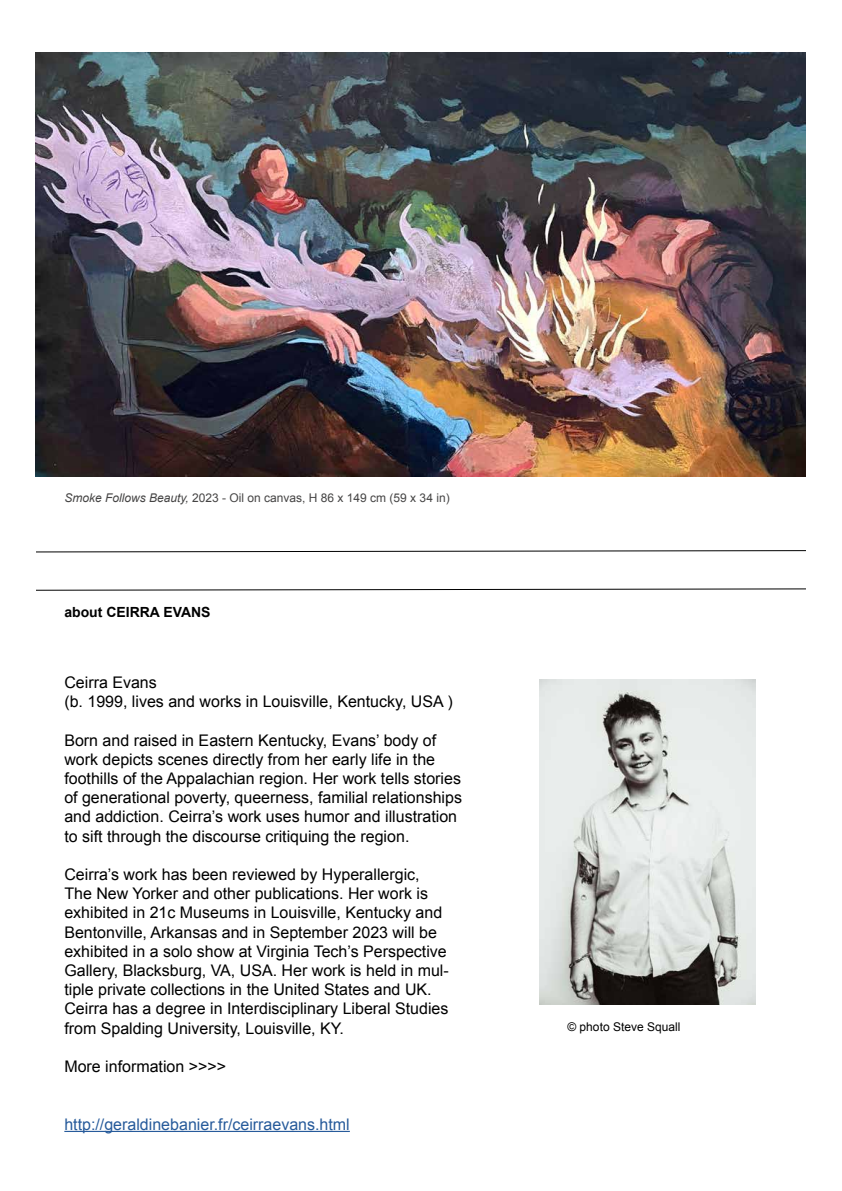
<style>
.page{position:relative;width:842px;height:1191px;background:#fff}
.page>*{position:absolute;margin:0;border:0;box-sizing:border-box;transform-origin:0 0}
.t1{font:16px/19.2px "Arial";color:#000}
.t2{font:16px "Arial";color:#275b9b}
.t3{font:700 14px "Arial";color:#000}
.t4{font:12px "Arial";color:#454444}
.t5{font:12px "Arial";color:#000}
.s1{font-style:italic}
</style>
<div class="page">
<img style="left:36px;top:52px;width:770px;height:424px">
<svg style="left:36px;top:588px;width:770px;height:3px"></svg>
<hr style="left:64px;top:1130px;width:286px;height:2px;background:#275b9b">
<svg style="left:36px;top:550px;width:770px;height:3px"></svg>
<img style="left:539px;top:680px;width:216px;height:324px">
<p class="t4" style="left:64px;top:490px;width:387px"><span class="s1">Smoke Follows Beauty,</span> 2023 - Oil on canvas, H 86 x 149 cm (59 x 34 in)</p>
<p class="t3" style="left:64px;top:603px;width:148px">about CEIRRA EVANS</p>
<p class="t1" style="left:64px;top:673px;width:390px">Ceirra Evans<br>(b. 1999, lives and works in Louisville, Kentucky, USA )</p>
<p class="t1" style="left:64px;top:730px;width:399px">Born and raised in Eastern Kentucky, Evans’ body of work depicts scenes directly from her early life in the foothills of the Appalachian region. Her work tells stories of generational poverty, queerness, familial relationships and addiction. Ceirra’s work uses humor and illustration to sift through the discourse critiquing the region.</p>
<p class="t1" style="left:64px;top:865px;width:386px">Ceirra’s work has been reviewed by Hyperallergic, The New Yorker and other publications. Her work is exhibited in 21c Museums in Louisville, Kentucky and Bentonville, Arkansas and in September 2023 will be exhibited in a solo show at Virginia Tech’s Perspective Gallery, Blacksburg, VA, USA. Her work is held in mul&shy;tiple private collections in the United States and UK.<br>Ceirra has a degree in Interdisciplinary Liberal Studies from Spalding University, Louisville, KY.</p>
<p class="t1" style="left:64px;top:1057px;width:163px">More information &gt;&gt;&gt;&gt;</p>
<p class="t2" style="left:64px;top:1113px;width:287px">http://geraldinebanier.fr/ceirraevans.html</p>
<p class="t5" style="left:567px;top:1019px;width:114px">© photo Steve Squall</p>
</div>
